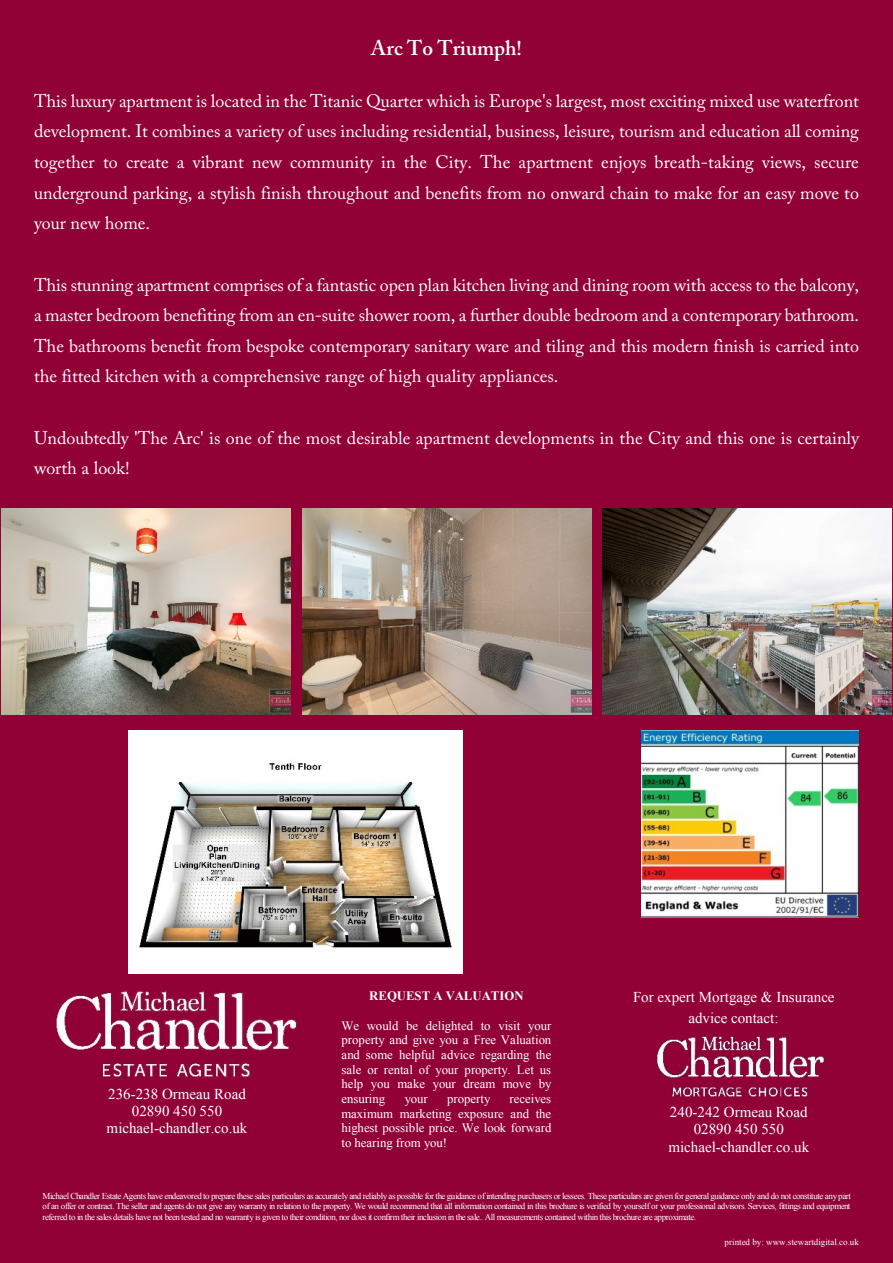
<style>
.page{position:relative;width:893px;height:1263px;background:#920136}
.page>*{position:absolute;margin:0;border:0;box-sizing:border-box;transform-origin:0 0}
.t1{font:600 21px "Adobe Caslon Pro";color:#fff}
.t2{font:18px/30.6px "Adobe Caslon Pro";color:#fff;text-align:justify}
.t3{font:15px/17.2px "Times New Roman";color:#fff;text-align:center}
.t4{font:12.75px/14.7px "Times New Roman";color:#fff;text-align:justify}
.t5{font:700 12.75px "Times New Roman";color:#fff}
.t6{font:9px/10.4px "Times New Roman";letter-spacing:-.03em;color:#fff;text-align:justify}
.t7{font:9px "Times New Roman";color:#fff}
</style>
<div class="page">
<img style="left:1px;top:508px;width:289px;height:207px">
<img style="left:302px;top:508px;width:289px;height:207px">
<img style="left:603px;top:508px;width:289px;height:207px">
<img style="left:128px;top:731px;width:334px;height:242px">
<img style="left:642px;top:731px;width:217px;height:186px">
<img style="left:55px;top:990px;width:242px;height:88px">
<img style="left:656px;top:1035px;width:169px;height:63px">
<p class="t1" style="left:371px;top:40px;width:153px">Arc To Triumph!</p>
<p class="t2" style="left:34px;top:87px;width:826px">This luxury apartment is located in the Titanic Quarter which is Europe's largest, most exciting mixed use waterfront development. It combines a variety of uses including residential, business, leisure, tourism and education all coming together to create a vibrant new community in the City. The apartment enjoys breath-taking views, secure underground parking, a stylish finish throughout and benefits from no onward chain to make for an easy move to your new home.</p>
<p class="t2" style="left:34px;top:271px;width:826px">This stunning apartment comprises of a fantastic open plan kitchen living and dining room with access to the balcony, a master bedroom benefiting from an en-suite shower room, a further double bedroom and a contemporary bathroom.<br>The bathrooms benefit from bespoke contemporary sanitary ware and tiling and this modern finish is carried into the fitted kitchen with a comprehensive range of high quality appliances.</p>
<p class="t2" style="left:34px;top:424px;width:826px">Undoubtedly 'The Arc' is one of the most desirable apartment developments in the City and this one is certainly worth a look!</p>
<p class="t3" style="left:107px;top:1086px;width:142px">236-238 Ormeau Road<br>02890 450 550 michael-chandler.co.uk</p>
<p class="t5" style="left:369px;top:992px;width:156px">REQUEST A VALUATION</p>
<p class="t4" style="left:341px;top:1019px;width:212px">We would be delighted to visit your property and give you a Free Valuation and some helpful advice regarding the sale or rental of your property. Let us help you make your dream move by ensuring</p>
<p class="t4" style="left:341px;top:1092px;width:211px;text-indent:168px">receives maximum marketing exposure and the highest possible price. We look forward to hearing from you!</p>
<p class="t4" style="left:405px;top:1092px;width:25px">your</p>
<p class="t4" style="left:447px;top:1092px;width:45px">property</p>
<p class="t3" style="left:633px;top:987px;width:203px;line-height:21.3px">For expert Mortgage &amp; Insurance advice contact:</p>
<p class="t3" style="left:668px;top:1105px;width:142px">240-242 Ormeau Road<br>02890 450 550 michael-chandler.co.uk</p>
<p class="t6" style="left:42px;top:1192px;width:810px">Michael Chandler Estate Agents have endeavored to prepare these sales particulars as accurately and reliably as possible for the guidance of intending purchasers or lessees. These particulars are given for general guidance only and do not constitute any part of an offer or contract. The seller and agents do not give any warranty in relation to the property. We would recommend that all information contained in this brochure is verified by yourself or your professional advisors. Services, fittings and equipment referred to in the sales details have not been tested and no warranty is given to their condition, nor does it confirm their inclusion in the sale.. All measurements contained within this brochure are approximate.</p>
<p class="t7" style="left:725px;top:1239px;width:136px">printed by: www.stewartdigital.co.uk</p>
</div>
